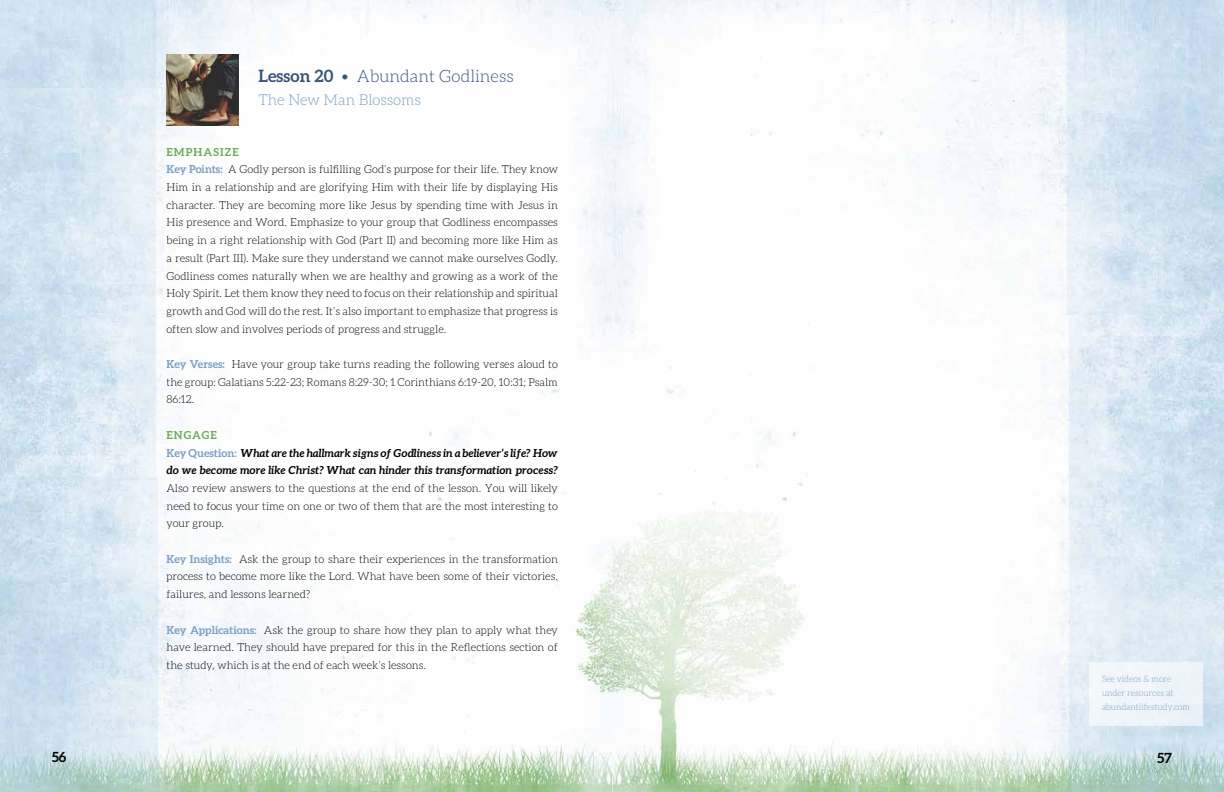
<style>
.page{position:relative;width:1224px;height:792px;background:#fff}
.page>*{position:absolute;margin:0;border:0;box-sizing:border-box;transform-origin:0 0}
.t1{font:300 17px "Aleo";color:#3a5479}
.t2{font:300 15px "Aleo";color:#7a9ec2}
.t3{font:700 14px "Aleo";color:#000}
.t4{font:300 11px/17.7px "Aleo";color:#000;text-align:justify}
.t5{font:italic 700 11px/17.7px "Aleo";color:#000}
.t6{font:300 9px/14px "Aleo";color:#7a9ec2;scale:.95 1}
.s1{font-weight:700}
.s2{font-weight:700;color:#6baa56}
.s3{font-weight:700;color:#7a9ec2}
.s4{font-style:normal;color:#6baa56}
.s5{font-style:normal;color:#7a9ec2}
</style>
<div class="page">
<img style="left:612px;top:0;width:612px;height:792px">
<div style="left:1089px;top:662px;width:114px;height:64px;background:#eff5fa"></div>
<img style="left:0;top:0;width:612px;height:792px">
<img style="left:166px;top:54px;width:72px;height:72px">
<p class="t3" style="left:52px;top:749px;width:16px">56</p>
<h1 class="t1" style="left:259px;top:67px;width:257px"><span class="s1">Lesson 20</span> • Abundant Godliness</h1>
<h2 class="t2" style="left:259px;top:92px;width:164px">The New Man Blossoms</h2>
<p class="t4" style="left:166px;top:143px;width:393px;text-align:left"><span class="s2">EMPHASIZE<br></span><span class="s3">Key Points:</span> A Godly person is fulfilling God’s purpose for their life. They know Him in a relationship and are glorifying Him with their life by displaying His character. They are becoming more like Jesus by spending time with Jesus in His presence and Word. Emphasize to your group that Godliness encompasses being in a right relationship with God (Part II) and becoming more like Him as a result (Part III). Make sure they understand we cannot make ourselves Godly.<br>Godliness comes naturally when we are healthy and growing as a work of the Holy Spirit. Let them know they need to focus on their relationship and spiritual growth and God will do the rest. It’s also important to emphasize that progress is often slow and involves periods of progress and struggle.</p>
<p class="t4" style="left:166px;top:355px;width:393px"><span class="s3">Key Verses:</span> Have your group take turns reading the following verses aloud to the group: Galatians 5:22-23; Romans 8:29-30; 1 Corinthians 6:19-20, 10:31; Psalm 86:12.</p>
<p class="t5" style="left:166px;top:426px;width:393px"><span class="s4">ENGAGE<br></span><span class="s5">Key Question:</span> What are the hallmark signs of Godliness in a believer’s life? How do we become more like Christ? What can hinder this transformation process?</p>
<p class="t4" style="left:166px;top:479px;width:393px">Also review answers to the questions at the end of the lesson. You will likely need to focus your time on one or two of them that are the most interesting to your group.</p>
<p class="t4" style="left:166px;top:550px;width:393px"><span class="s3">Key Insights:</span> Ask the group to share their experiences in the transformation process to become more like the Lord. What have been some of their victories, failures, and lessons learned?</p>
<p class="t4" style="left:166px;top:621px;width:393px"><span class="s3">Key Applications:</span> Ask the group to share how they plan to apply what they have learned. They should have prepared for this in the Reflections section of the study, which is at the end of each week’s lessons.</p>
<p class="t6" style="left:1102px;top:672px;width:94px">See videos &amp; more under resources at abundantlifestudy.com</p>
<p class="t3" style="left:1157px;top:749px;width:16px">57</p>
</div>
